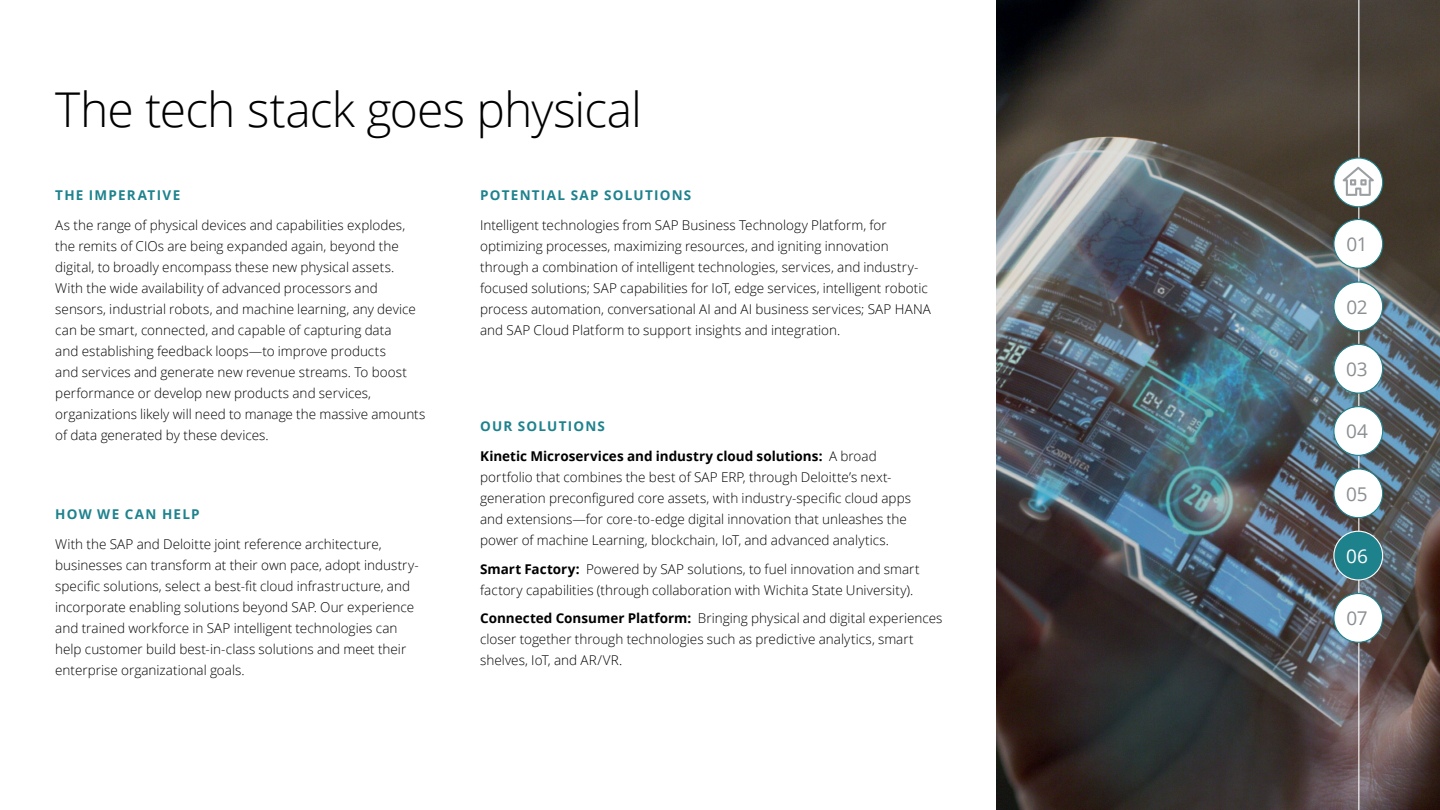
<style>
.page{position:relative;width:1440px;height:810px;background:#fff}
.page>*{position:absolute;margin:0;border:0;box-sizing:border-box;transform-origin:0 0}
.t1{font:300 48px "Open Sans";letter-spacing:-.02em;color:#000002}
.t2{font:18.9px "Open Sans";letter-spacing:-.02em;color:#8b8f92}
.t3{font:18.9px "Open Sans";color:#fff}
.t4{font:300 13.5px/21px "Open Sans";color:#000002}
.t5{font:700 13.5px "Open Sans";letter-spacing:.095em;color:#1e828d}
.s1{font-weight:700}
</style>
<div class="page">
<img style="left:996px;top:0;width:444px;height:810px">
<hr style="left:1358px;top:0;width:1px;height:810px;background:#fff">
<div style="left:1334px;top:531px;width:49px;height:49px;background:#1e828d;border-radius:50%"></div>
<div style="left:1333px;top:531px;width:50px;height:50px;border:1px solid #fff;border-radius:50%"></div>
<div style="left:1334px;top:594px;width:49px;height:48px;background:#fff;border-radius:50%"></div>
<div style="left:1333px;top:593px;width:50px;height:50px;border:1px solid #1e828d;border-radius:50%"></div>
<div style="left:1334px;top:469px;width:49px;height:49px;background:#fff;border-radius:50%"></div>
<div style="left:1333px;top:468px;width:50px;height:50px;border:1px solid #1e828d;border-radius:50%"></div>
<div style="left:1334px;top:282px;width:49px;height:49px;background:#fff;border-radius:50%"></div>
<div style="left:1333px;top:281px;width:50px;height:50px;border:1px solid #1e828d;border-radius:50%"></div>
<div style="left:1334px;top:344px;width:49px;height:49px;background:#fff;border-radius:50%"></div>
<div style="left:1333px;top:344px;width:50px;height:50px;border:1px solid #1e828d;border-radius:50%"></div>
<div style="left:1334px;top:407px;width:49px;height:48px;background:#fff;border-radius:50%"></div>
<div style="left:1333px;top:406px;width:50px;height:50px;border:1px solid #1e828d;border-radius:50%"></div>
<div style="left:1334px;top:219px;width:49px;height:49px;background:#fff;border-radius:50%"></div>
<div style="left:1333px;top:219px;width:50px;height:50px;border:1px solid #1e828d;border-radius:50%"></div>
<div style="left:1334px;top:158px;width:49px;height:49px;background:#fff;border-radius:50%"></div>
<div style="left:1333px;top:157px;width:50px;height:50px;border:1px solid #1e828d;border-radius:50%"></div>
<svg style="left:1343px;top:167px;width:31px;height:29px"></svg>
<h1 class="t1" style="left:55px;top:77px;width:588px">The tech stack goes physical</h1>
<p class="t5" style="left:55px;top:185px;width:127px">THE IMPERATIVE</p>
<p class="t4" style="left:55px;top:214px;width:372px">As the range of physical devices and capabilities explodes, the remits of CIOs are being expanded again, beyond the digital, to broadly encompass these new physical assets.<br>With the wide availability of advanced processors and sensors, industrial robots, and machine learning, any device can be smart, connected, and capable of capturing data<br>and establishing feedback loops—to improve products<br>and services and generate new revenue streams. To boost performance or develop new products and services, organizations likely will need to manage the massive amounts of data generated by these devices.</p>
<p class="t5" style="left:55px;top:504px;width:146px">HOW WE CAN HELP</p>
<p class="t4" style="left:55px;top:533px;width:365px">With the SAP and Deloitte joint reference architecture, businesses can transform at their own pace, adopt industry&shy;specific solutions, select a best-fit cloud infrastructure, and incorporate enabling solutions beyond SAP. Our experience and trained workforce in SAP intelligent technologies can help customer build best-in-class solutions and meet their enterprise organizational goals.</p>
<p class="t5" style="left:480px;top:185px;width:213px">POTENTIAL SAP SOLUTIONS</p>
<p class="t4" style="left:480px;top:214px;width:452px">Intelligent technologies from SAP Business Technology Platform, for optimizing processes, maximizing resources, and igniting innovation through a combination of intelligent technologies, services, and industry&shy;focused solutions; SAP capabilities for IoT, edge services, intelligent robotic process automation, conversational AI and AI business services; SAP HANA and SAP Cloud Platform to support insights and integration.</p>
<p class="t5" style="left:480px;top:417px;width:126px">OUR SOLUTIONS</p>
<p class="t4" style="left:480px;top:445px;width:432px"><span class="s1">Kinetic Microservices and industry cloud solutions:</span> A broad portfolio that combines the best of SAP ERP, through Deloitte’s next&shy;generation preconfigured core assets, with industry-specific cloud apps and extensions—for core-to-edge digital innovation that unleashes the power of machine Learning, blockchain, IoT, and advanced analytics.</p>
<p class="t4" style="left:480px;top:558px;width:441px"><span class="s1">Smart Factory:</span> Powered by SAP solutions, to fuel innovation and smart factory capabilities (through collaboration with Wichita State University).</p>
<p class="t4" style="left:480px;top:607px;width:464px"><span class="s1">Connected Consumer Platform:</span> Bringing physical and digital experiences closer together through technologies such as predictive analytics, smart shelves, IoT, and AR/VR.</p>
<h2 class="t2" style="left:1346px;top:231px;width:23px">01</h2>
<h2 class="t2" style="left:1346px;top:294px;width:23px">02</h2>
<h2 class="t2" style="left:1346px;top:356px;width:23px">03</h2>
<h2 class="t2" style="left:1346px;top:418px;width:23px">04</h2>
<h2 class="t2" style="left:1346px;top:481px;width:23px">05</h2>
<h2 class="t3" style="left:1346px;top:543px;width:23px">06</h2>
<h2 class="t2" style="left:1346px;top:605px;width:23px">07</h2>
</div>
